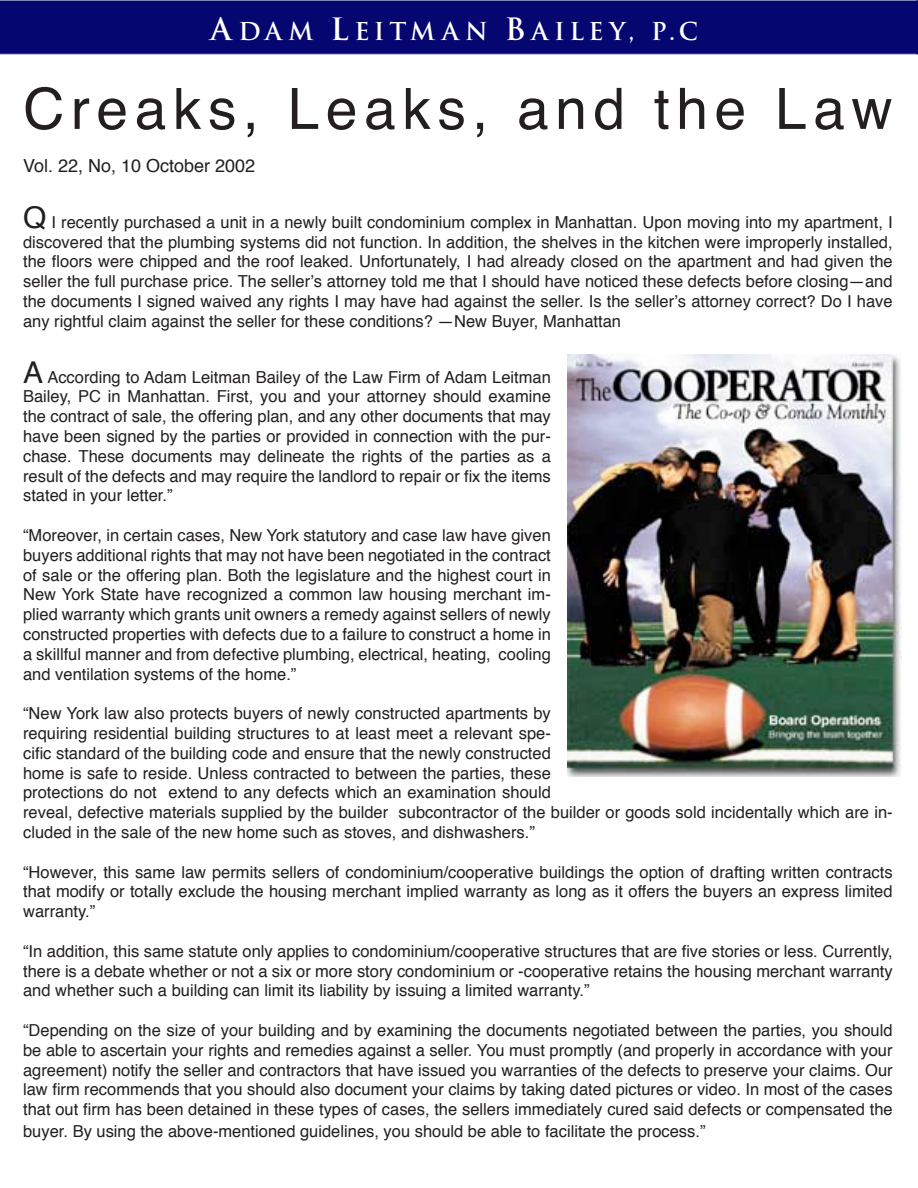
<style>
.page{position:relative;width:918px;height:1188px;background:#fff}
.page>*{position:absolute;margin:0;border:0;box-sizing:border-box;transform-origin:0 0}
.t1{font:57px "Helvetica";letter-spacing:.115em;color:#231f20}
.t2{font:700 24px "Trajan Pro";letter-spacing:.2em;color:#fff}
.t3{font:18px "Helvetica";color:#231f20}
.t4{font:16.5px/19.8px "Helvetica";color:#231f20;text-align:justify}
.s1{font-size:30px}
</style>
<div class="page">
<div style="left:0;top:1px;width:916px;height:53px;background:#05066f"></div>
<div style="left:0;top:2px;width:917px;height:51px;border:1px solid #05066f"></div>
<svg style="left:916px;top:1px;width:2px;height:53px"></svg>
<img style="left:567px;top:355px;width:335px;height:421px">
<h2 class="t2" style="left:210px;top:16px;width:489px"><span class="s1">A</span>DAM <span class="s1">L</span>EITMAN <span class="s1">B</span>AILEY, P.C</h2>
<p class="t1" style="left:23px;top:65px;width:871px">Creaks, Leaks, and the Law</p>
<p class="t3" style="left:23px;top:152px;width:234px">Vol. 22, No, 10 October 2002</p>
<p class="t4" style="left:23px;top:213px;width:871px"><span class="s1">Q</span> I recently purchased a unit in a newly built condominium complex in Manhattan. Upon moving into my apartment, I discovered that the plumbing systems did not function. In addition, the shelves in the kitchen were improperly installed, the floors were chipped and the roof leaked. Unfortunately, I had already closed on the apartment and had given the seller the full purchase price. The seller’s attorney told me that I should have noticed these defects before closing—and the documents I signed waived any rights I may have had against the seller. Is the seller’s attorney correct? Do I have any rightful claim against the seller for these conditions? —New Buyer, Manhattan</p>
<p class="t4" style="left:23px;top:368px;width:529px"><span class="s1">A</span> According to Adam Leitman Bailey of the Law Firm of Adam Leitman Bailey, PC in Manhattan. First, you and your attorney should examine the contract of sale, the offering plan, and any other documents that may have been signed by the parties or provided in connection with the pur&shy;chase. These documents may delineate the rights of the parties as a result of the defects and may require the landlord to repair or fix the items stated in your letter.”</p>
<p class="t4" style="left:23px;top:526px;width:529px">“Moreover, in certain cases, New York statutory and case law have given buyers additional rights that may not have been negotiated in the contract of sale or the offering plan. Both the legislature and the highest court in New York State have recognized a common law housing merchant im&shy;plied warranty which grants unit owners a remedy against sellers of newly constructed properties with defects due to a failure to construct a home in a skillful manner and from defective plumbing, electrical, heating, cooling and ventilation systems of the home.”</p>
<p class="t4" style="left:23px;top:704px;width:871px;text-align:left">“New York law also protects buyers of newly constructed apartments by<br>requiring residential building structures to at least meet a relevant spe-<br>cific standard of the building code and ensure that the newly constructed<br>home is safe to reside. Unless contracted to between the parties, these<br>protections do not extend to any defects which an examination should<br>reveal, defective materials supplied by the builder subcontractor of the builder or goods sold incidentally which are in&shy;cluded in the sale of the new home such as stoves, and dishwashers.”</p>
<p class="t4" style="left:23px;top:863px;width:871px">“However, this same law permits sellers of condominium/cooperative buildings the option of drafting written contracts that modify or totally exclude the housing merchant implied warranty as long as it offers the buyers an express limited warranty.”</p>
<p class="t4" style="left:23px;top:942px;width:871px">“In addition, this same statute only applies to condominium/cooperative structures that are five stories or less. Currently, there is a debate whether or not a six or more story condominium or -cooperative retains the housing merchant warranty and whether such a building can limit its liability by issuing a limited warranty.”</p>
<p class="t4" style="left:23px;top:1021px;width:871px">“Depending on the size of your building and by examining the documents negotiated between the parties, you should be able to ascertain your rights and remedies against a seller. You must promptly (and properly in accordance with your agreement) notify the seller and contractors that have issued you warranties of the defects to preserve your claims. Our law firm recommends that you should also document your claims by taking dated pictures or video. In most of the cases that out firm has been detained in these types of cases, the sellers immediately cured said defects or compensated the</p>
<p class="t4" style="left:23px;top:1122px;width:684px">buyer. By using the above-mentioned guidelines, you should be able to facilitate the process.”</p>
</div>
